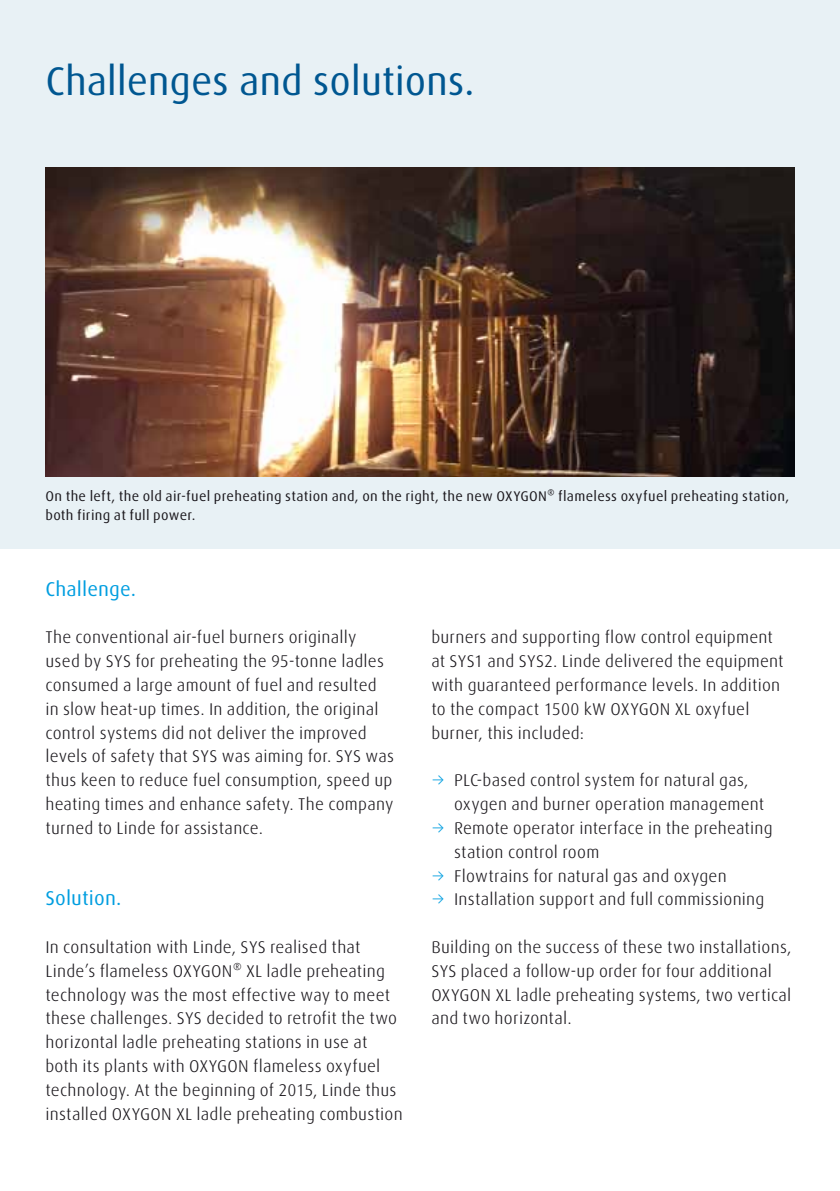
<style>
.page{position:relative;width:840px;height:1191px;background:#fff}
.page>*{position:absolute;margin:0;border:0;box-sizing:border-box;transform-origin:0 0}
.t1{font:40px "Linde Dax Global";letter-spacing:-.005em;color:#005791}
.t2{font:20px "Linde Dax Global";letter-spacing:.005em;color:#009ee0}
.t3{font:300 17px/23.8px "Linde Dax Global";letter-spacing:.01em;color:#1a171c}
.t4{font:14px/19.6px "Linde Dax Global";letter-spacing:.02em;color:#1a171c}
.s1{color:#009ee0}
</style>
<div class="page">
<div style="left:0;top:0;width:839px;height:548px;background:#e8f1f5"></div>
<img style="left:45px;top:167px;width:749px;height:310px">
<h1 class="t1" style="left:45px;top:58px;width:430px">Challenges and solutions.</h1>
<p class="t4" style="left:45px;top:486px;width:745px">On the left, the old air-fuel preheating station and, on the right, the new OXYGON® flameless oxyfuel preheating station, both firing at full power.</p>
<p class="t2" style="left:45px;top:577px;width:92px">Challenge.</p>
<p class="t3" style="left:45px;top:625px;width:350px">The conventional air-fuel burners originally used by SYS for preheating the 95-tonne ladles consumed a large amount of fuel and resulted in slow heat-up times. In addition, the original control systems did not deliver the improved levels of safety that SYS was aiming for. SYS was thus keen to reduce fuel consumption, speed up heating times and enhance safety. The company turned to Linde for assistance.</p>
<p class="t2" style="left:45px;top:886px;width:78px">Solution.</p>
<p class="t3" style="left:45px;top:935px;width:359px">In consultation with Linde, SYS realised that Linde’s flameless OXYGON® XL ladle preheating technology was the most effective way to meet these challenges. SYS decided to retrofit the two horizontal ladle preheating stations in use at both its plants with OXYGON flameless oxyfuel technology. At the beginning of 2015, Linde thus installed OXYGON XL ladle preheating combustion</p>
<p class="t3" style="left:431px;top:625px;width:354px">burners and supporting flow control equipment at SYS1 and SYS2. Linde delivered the equipment with guaranteed performance levels. In addition to the compact 1500 kW OXYGON XL oxyfuel burner, this included:</p>
<p class="t3" style="left:454px;top:768px;width:312px;text-indent:-23px"><span class="s1">→</span> PLC-based control system for natural gas, oxygen and burner operation management</p>
<p class="t3" style="left:454px;top:816px;width:320px;text-indent:-23px"><span class="s1">→</span> Remote operator interface in the preheating station control room</p>
<p class="t3" style="left:431px;top:863px;width:297px"><span class="s1">→</span> Flowtrains for natural gas and oxygen</p>
<p class="t3" style="left:431px;top:887px;width:334px"><span class="s1">→</span> Installation support and full commissioning</p>
<p class="t3" style="left:431px;top:935px;width:361px">Building on the success of these two installations, SYS placed a follow-up order for four additional OXYGON XL ladle preheating systems, two vertical and two horizontal.</p>
</div>
